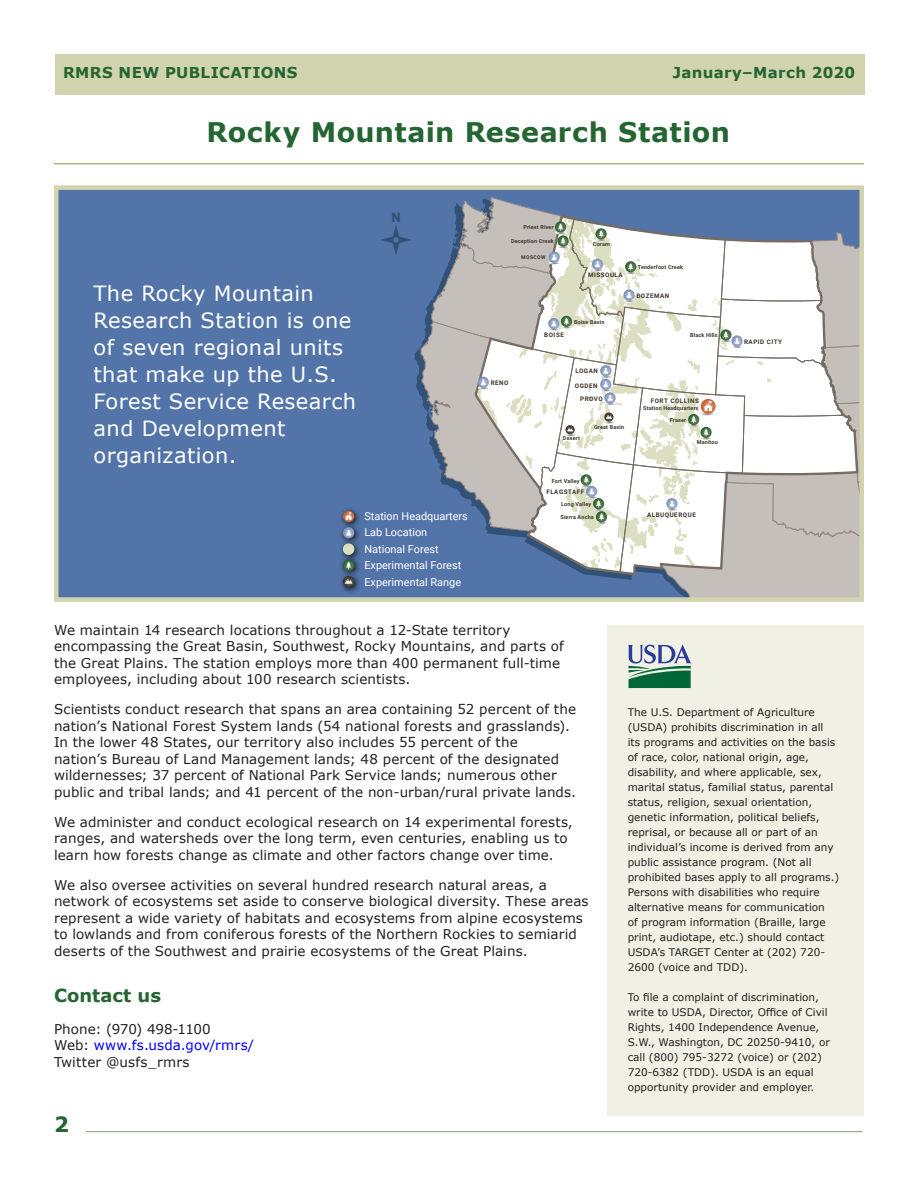
<style>
.page{position:relative;width:918px;height:1188px;background:#fff}
.page>*{position:absolute;margin:0;border:0;box-sizing:border-box;transform-origin:0 0}
.RMRS_heading{font:700 27px "Verdana";letter-spacing:.015em;color:#246532}
.MAP_text{font:21px/27px "Verdana";letter-spacing:.02em;color:#fff}
.t1{font:700 21px "Verdana";color:#246532}
.TOC_Subject{font:700 18px "Verdana";color:#246532}
.t2{font:700 15px "Verdana";letter-spacing:.025em;color:#246532}
.Body_Text{font:13.5px/16.5px "Verdana";letter-spacing:.01em;color:#231f20}
.Body_Text-2{font:13.5px "Verdana";letter-spacing:.01em;color:#00f}
.t3{font:900 13.05px "Roboto";color:#315276}
.t4{font:10.95px/16.5px "Roboto";color:#fff}
.USDA_disclaimer{font:10.5px/15px "Verdana";color:#231f20}
.t5{font:700 6.3px/13.6px "Roboto";letter-spacing:.085em;color:#3c3229}
.t6{font:700 5.4px "Roboto";letter-spacing:.03em;color:#3c3229}
.t7{font:700 5.1px "Roboto";letter-spacing:.085em;color:#3c3229}
.s1{color:#231f20}
</style>
<div class="page">
<hr style="left:86px;top:1131px;width:776px;height:1px;background:#92a589">
<div style="left:55px;top:54px;width:810px;height:40px;background:#d1d4ae"></div>
<hr style="left:54px;top:163px;width:810px;height:1px;background:#93a445">
<div style="left:56px;top:188px;width:806px;height:412px;background:#5374a9"></div>
<svg style="left:420px;top:196px;width:439px;height:401px"></svg>
<svg style="left:381px;top:225px;width:30px;height:30px"></svg>
<img style="left:341px;top:580px;width:18px;height:13px">
<img style="left:341px;top:564px;width:18px;height:16px">
<img style="left:341px;top:548px;width:18px;height:16px">
<div style="left:343px;top:543px;width:11px;height:12px;background:#dcdec2;border-radius:6px"></div>
<svg style="left:343px;top:560px;width:11px;height:27px"></svg>
<img style="left:341px;top:531px;width:18px;height:17px">
<img style="left:341px;top:509px;width:18px;height:22px">
<svg style="left:343px;top:511px;width:11px;height:27px"></svg>
<div style="left:54px;top:185px;width:810px;height:417px;border:4px solid #d1d4ae"></div>
<div style="left:608px;top:625px;width:256px;height:491px;background:#f0f1e4"></div>
<svg style="left:628px;top:644px;width:64px;height:44px"></svg>
<p class="t2" style="left:63px;top:63px;width:236px">RMRS NEW PUBLICATIONS</p>
<p class="t2" style="left:673px;top:63px;width:184px">January–March 2020</p>
<p class="RMRS_heading" style="left:207px;top:115px;width:525px">Rocky Mountain Research Station</p>
<p class="MAP_text" style="left:94px;top:280px;width:264px">The Rocky Mountain<br>Research Station is one of seven regional units that make up the U.S.<br>Forest Service Research and Development organization.</p>
<p class="t3" style="left:391px;top:208px;width:11px">N</p>
<p class="t6" style="left:523px;top:223px;width:32px">Priest River</p>
<p class="t6" style="left:511px;top:237px;width:44px">Deception Creek</p>
<p class="t7" style="left:521px;top:254px;width:26px">MOSCOW</p>
<p class="t6" style="left:593px;top:240px;width:18px">Coram</p>
<p class="t5" style="left:588px;top:267px;width:36px">MISSOULA</p>
<p class="t5" style="left:544px;top:328px;width:21px">BOISE</p>
<p class="t6" style="left:574px;top:318px;width:32px">Boise Basin</p>
<p class="t5" style="left:491px;top:376px;width:19px">RENO</p>
<p class="t5" style="left:575px;top:364px;width:24px">LOGAN</p>
<p class="t5" style="left:580px;top:378px;width:24px;text-indent:-5px">OGDEN<br>PROVO</p>
<p class="t6" style="left:594px;top:423px;width:32px">Great Basin</p>
<p class="t6" style="left:563px;top:435px;width:18px">Desert</p>
<p class="t6" style="left:638px;top:263px;width:47px">Tenderfoot Creek</p>
<p class="t5" style="left:636px;top:289px;width:34px">BOZEMAN</p>
<p class="t6" style="left:690px;top:331px;width:29px">Black Hills</p>
<p class="t5" style="left:651px;top:393px;width:50px">FORT COLLINS</p>
<p class="t6" style="left:643px;top:404px;width:57px">Station Headquarters</p>
<p class="t6" style="left:697px;top:439px;width:23px">Manitou</p>
<p class="t6" style="left:670px;top:416px;width:18px">Fraser</p>
<p class="t5" style="left:744px;top:334px;width:40px">RAPID CITY</p>
<p class="t6" style="left:552px;top:477px;width:29px">Fort Valley</p>
<p class="t6" style="left:561px;top:501px;width:32px">Long Valley</p>
<p class="t6" style="left:561px;top:513px;width:35px">Sierra Ancha</p>
<p class="t5" style="left:647px;top:508px;width:50px">ALBUQUERQUE</p>
<p class="t5" style="left:546px;top:485px;width:39px">FLAGSTAFF</p>
<p class="t4" style="left:364px;top:507px;width:105px">Station Headquarters<br>Lab Location<br>National Forest<br>Experimental Forest<br>Experimental Range</p>
<p class="Body_Text" style="left:54px;top:622px;width:511px">We maintain 14 research locations throughout a 12-State territory encompassing the Great Basin, Southwest, Rocky Mountains, and parts of the Great Plains. The station employs more than 400 permanent full-time employees, including about 100 research scientists.</p>
<p class="Body_Text" style="left:54px;top:701px;width:524px">Scientists conduct research that spans an area containing 52 percent of the nation’s National Forest System lands (54 national forests and grasslands).<br>In the lower 48 States, our territory also includes 55 percent of the<br>nation’s Bureau of Land Management lands; 48 percent of the designated wildernesses; 37 percent of National Park Service lands; numerous other public and tribal lands; and 41 percent of the non-urban/rural private lands.</p>
<p class="Body_Text" style="left:54px;top:814px;width:520px">We administer and conduct ecological research on 14 experimental forests, ranges, and watersheds over the long term, even centuries, enabling us to learn how forests change as climate and other factors change over time.</p>
<p class="Body_Text" style="left:54px;top:877px;width:536px">We also oversee activities on several hundred research natural areas, a network of ecosystems set aside to conserve biological diversity. These areas represent a wide variety of habitats and ecosystems from alpine ecosystems to lowlands and from coniferous forests of the Northern Rockies to semiarid deserts of the Southwest and prairie ecosystems of the Great Plains.</p>
<p class="TOC_Subject" style="left:54px;top:984px;width:109px">Contact us</p>
<p class="Body_Text" style="left:54px;top:1021px;width:158px">Phone: (970) 498-1100</p>
<p class="Body_Text-2" style="left:54px;top:1037px;width:201px"><span class="s1">Web:</span> www.fs.usda.gov/rmrs/</p>
<p class="Body_Text" style="left:54px;top:1054px;width:137px">Twitter @usfs_rmrs</p>
<p class="USDA_disclaimer" style="left:628px;top:705px;width:213px">The U.S. Department of Agriculture (USDA) prohibits discrimination in all<br>its programs and activities on the basis of race, color, national origin, age, disability, and where applicable, sex, marital status, familial status, parental status, religion, sexual orientation, genetic information, political beliefs, reprisal, or because all or part of an individual’s income is derived from any public assistance program. (Not all prohibited bases apply to all programs.)<br>Persons with disabilities who require alternative means for communication<br>of program information (Braille, large print, audiotape, etc.) should contact USDA’s TARGET Center at (202) 720- 2600 (voice and TDD).</p>
<p class="USDA_disclaimer" style="left:628px;top:990px;width:204px">To file a complaint of discrimination, write to USDA, Director, Office of Civil Rights, 1400 Independence Avenue, S.W., Washington, DC 20250-9410, or call (800) 795-3272 (voice) or (202)<br>720-6382 (TDD). USDA is an equal opportunity provider and employer.</p>
<h2 class="t1" style="left:54px;top:1111px;width:16px">2</h2>
</div>
